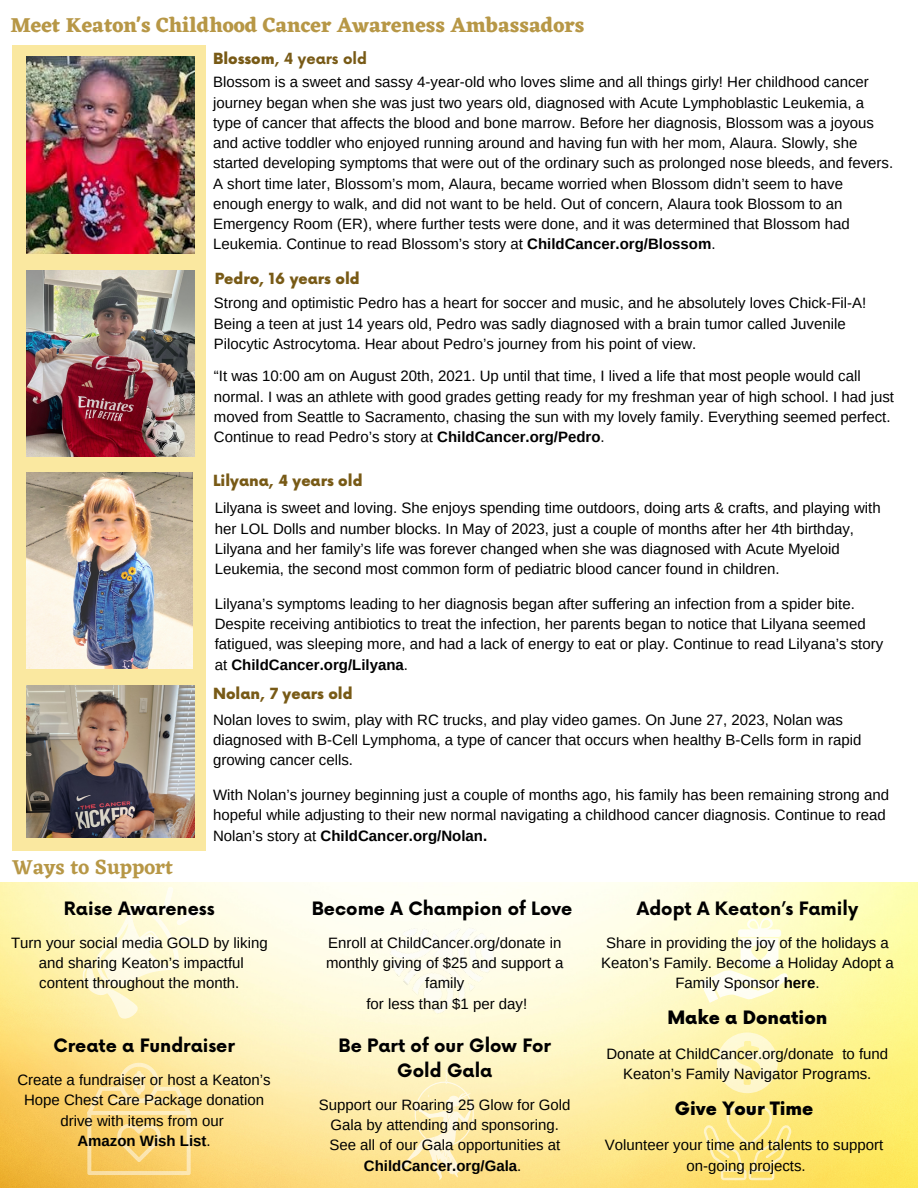
<style>
.page{position:relative;width:918px;height:1188px;background:#fff}
.page>*{position:absolute;margin:0;border:0;box-sizing:border-box;transform-origin:0 0}
.t1{font:700 21px "Eczar";color:#b79746}
.t2{font:600 21px "Eczar";color:#b79746}
.t3{font:700 18px/24.8px "Now";color:#000;text-align:center}
.t4{font:900 18px "Now";color:#000}
.t5{font:15px/20.2px "Arimo";color:#000}
.t6{font:900 15px "Now";color:#785a16}
.t7{font:700 15px "Now";color:#785a16}
.t8{font:700 15px "Arimo";color:#000}
.s1{font-weight:900}
.s2{font-weight:700}
.s3{font-weight:400}
</style>
<div class="page">
<img style="left:0;top:882px;width:918px;height:306px">
<svg style="left:397px;top:1070px;width:77px;height:110px;background:#fdedb3"></svg>
<svg style="left:700px;top:917px;width:88px;height:86px"></svg>
<svg style="left:87px;top:1063px;width:104px;height:112px;background:#fbda86"></svg>
<svg style="left:704px;top:1106px;width:88px;height:74px;background:#fde784"></svg>
<img style="left:369px;top:884px;width:152px;height:152px">
<svg style="left:82px;top:887px;width:124px;height:132px;background:#fef8d1"></svg>
<svg style="left:717px;top:1032px;width:61px;height:61px;background:#fef5bc"></svg>
<div style="left:12px;top:45px;width:194px;height:806px;background:#fae8a0"></div>
<img style="left:27px;top:57px;width:167px;height:196px">
<img style="left:27px;top:686px;width:167px;height:152px">
<img style="left:27px;top:270px;width:167px;height:186px">
<img style="left:27px;top:473px;width:165px;height:195px">
<p class="t1" style="left:10px;top:13px;width:576px">Meet Keaton's Childhood Cancer Awareness Ambassadors</p>
<p class="t7" style="left:213px;top:51px;width:156px"><span class="s1">Blossom</span>, 4 years old</p>
<p class="t5" style="left:213px;top:72px;width:682px">Blossom is a sweet and sassy 4-year-old who loves slime and all things girly! Her childhood cancer journey began when she was just two years old, diagnosed with Acute Lymphoblastic Leukemia, a type of cancer that affects the blood and bone marrow. Before her diagnosis, Blossom was a joyous and active toddler who enjoyed running around and having fun with her mom, Alaura. Slowly, she started developing symptoms that were out of the ordinary such as prolonged nose bleeds, and fevers.<br>A short time later, Blossom’s mom, Alaura, became worried when Blossom didn’t seem to have enough energy to walk, and did not want to be held. Out of concern, Alaura took Blossom to an Emergency Room (ER), where further tests were done, and it was determined that Blossom had Leukemia. Continue to read Blossom’s story at <span class="s2">ChildCancer.org/Blossom</span>.</p>
<p class="t6" style="left:215px;top:270px;width:147px">Pedro, 16 years old</p>
<p class="t5" style="left:214px;top:293px;width:654px">Strong and optimistic Pedro has a heart for soccer and music, and he absolutely loves Chick-Fil-A!<br>Being a teen at just 14 years old, Pedro was sadly diagnosed with a brain tumor called Juvenile<br>Pilocytic Astrocytoma. Hear about Pedro’s journey from his point of view.</p>
<p class="t5" style="left:214px;top:366px;width:682px">“It was 10:00 am on August 20th, 2021. Up until that time, I lived a life that most people would call normal. I was an athlete with good grades getting ready for my freshman year of high school. I had just moved from Seattle to Sacramento, chasing the sun with my lovely family. Everything seemed perfect.<br>Continue to read Pedro’s story at <span class="s2">ChildCancer.org/Pedro</span>.</p>
<p class="t2" style="left:12px;top:855px;width:163px">Ways to Support</p>
<p class="t6" style="left:213px;top:473px;width:151px">Lilyana, 4 years old</p>
<p class="t5" style="left:215px;top:498px;width:667px">Lilyana is sweet and loving. She enjoys spending time outdoors, doing arts &amp; crafts, and playing with her LOL Dolls and number blocks. In May of 2023, just a couple of months after her 4th birthday, Lilyana and her family’s life was forever changed when she was diagnosed with Acute Myeloid Leukemia, the second most common form of pediatric blood cancer found in children.</p>
<p class="t5" style="left:215px;top:594px;width:670px">Lilyana’s symptoms leading to her diagnosis began after suffering an infection from a spider bite.<br>Despite receiving antibiotics to treat the infection, her parents began to notice that Lilyana seemed fatigued, was sleeping more, and had a lack of energy to eat or play. Continue to read Lilyana’s story at <span class="s2">ChildCancer.org/Lilyana</span>.</p>
<p class="t6" style="left:213px;top:686px;width:141px">Nolan, 7 years old</p>
<p class="t5" style="left:213px;top:710px;width:650px">Nolan loves to swim, play with RC trucks, and play video games. On June 27, 2023, Nolan was diagnosed with B-Cell Lymphoma, a type of cancer that occurs when healthy B-Cells form in rapid growing cancer cells.</p>
<p class="t5" style="left:213px;top:785px;width:677px">With Nolan’s journey beginning just a couple of months ago, his family has been remaining strong and hopeful while adjusting to their new normal navigating a childhood cancer diagnosis. Continue to read<br>Nolan’s story at <span class="s2">ChildCancer.org/Nolan.</span></p>
<p class="t3" style="left:64px;top:898px;width:152px">Raise Awareness</p>
<p class="t5" style="left:11px;top:933px;width:258px">Turn your social media GOLD by liking</p>
<p class="t5" style="left:39px;top:953px;width:207px">and sharing Keaton’s impactful content throughout the month.</p>
<p class="t3" style="left:53px;top:1035px;width:183px">Create a Fundraiser</p>
<p class="t5" style="left:17px;top:1070px;width:255px;text-align:center">Create a fundraiser or host a Keaton’s<br>Hope Chest Care Package donation drive with items from our</p>
<p class="t8" style="left:77px;top:1132px;width:135px">Amazon Wish List<span class="s3">.</span></p>
<p class="t3" style="left:312px;top:898px;width:262px">Become A Champion of Love</p>
<p class="t5" style="left:326px;top:933px;width:239px;text-align:center">Enroll at ChildCancer.org/donate in monthly giving of $25 and support a family</p>
<p class="t5" style="left:366px;top:993px;width:162px">for less than $1 per day!</p>
<p class="t3" style="left:339px;top:1035px;width:214px">Be Part of our Glow For<br>Gold Gala</p>
<p class="t5" style="left:319px;top:1094px;width:253px;text-align:center">Support our Roaring 25 Glow for Gold<br>Gala by attending and sponsoring.<br>See all of our Gala opportunities at<br><span class="s2">ChildCancer.org/Gala</span>.</p>
<p class="t3" style="left:637px;top:898px;width:223px">Adopt A Keaton’s Family</p>
<p class="t5" style="left:601px;top:933px;width:294px;text-align:center">Share in providing the joy of the holidays a<br>Keaton’s Family. Become a Holiday Adopt a<br>Family Sponsor <span class="s2">here</span>.</p>
<p class="t4" style="left:667px;top:1008px;width:161px">Make a Donation</p>
<p class="t5" style="left:606px;top:1044px;width:283px;text-align:center">Donate at ChildCancer.org/donate to fund<br>Keaton’s Family Navigator Programs.</p>
<p class="t4" style="left:675px;top:1099px;width:140px">Give Your Time</p>
<p class="t5" style="left:605px;top:1135px;width:280px">Volunteer your time and talents to support</p>
<p class="t5" style="left:687px;top:1155px;width:121px">on-going projects.</p>
</div>
